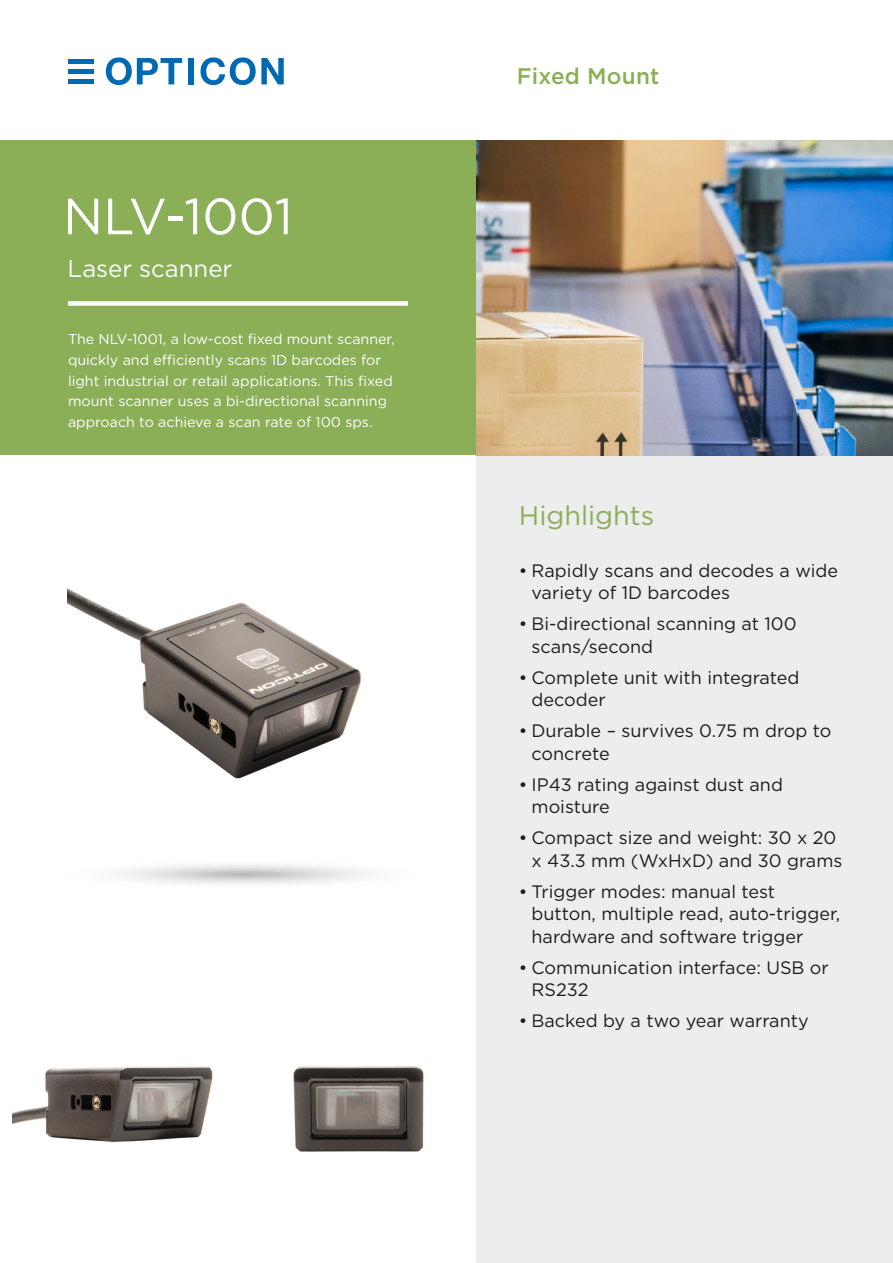
<style>
.page{position:relative;width:893px;height:1263px;background:#fff}
.page>*{position:absolute;margin:0;border:0;box-sizing:border-box;transform-origin:0 0}
.t1{font:50.85px "Gotham";color:#fff}
.t2{font:27px "Gotham";color:#8aaf57}
.t3{font:24px "Gotham";color:#fff}
.t4{font:500 22.5px "Gotham";letter-spacing:.01em;color:#8aaf57}
.t5{font:18px/22.5px "Gotham";color:#1d1d1b}
.t6{font:14.25px/20.7px "Gotham";color:#fff}
</style>
<div class="page">
<div style="left:476px;top:455px;width:417px;height:808px;background:#ededed"></div>
<div style="left:0;top:140px;width:476px;height:315px;background:#8aaf57"></div>
<div style="left:68px;top:301px;width:340px;height:5px;background:#fff"></div>
<img style="left:293px;top:1066px;width:131px;height:86px">
<img style="left:13px;top:1066px;width:200px;height:76px">
<img style="left:68px;top:588px;width:293px;height:191px">
<img style="left:476px;top:140px;width:417px;height:315px">
<div style="left:68px;top:59px;width:25px;height:5px;background:#0069b4"></div>
<div style="left:68px;top:69px;width:25px;height:5px;background:#0069b4"></div>
<div style="left:68px;top:79px;width:25px;height:5px;background:#0069b4"></div>
<svg style="left:106px;top:57px;width:76px;height:28px"></svg>
<div style="left:188px;top:58px;width:6px;height:26px;background:#0069b4"></div>
<svg style="left:200px;top:57px;width:84px;height:28px"></svg>
<p class="t1" style="left:63px;top:184px;width:231px">NLV-1001</p>
<p class="t3" style="left:67px;top:253px;width:166px">Laser scanner</p>
<p class="t6" style="left:68px;top:329px;width:328px">The NLV-1001, a low-cost fixed mount scanner, quickly and efficiently scans 1D barcodes for light industrial or retail applications. This fixed mount scanner uses a bi-directional scanning approach to achieve a scan rate of 100 sps.</p>
<p class="t4" style="left:517px;top:61px;width:144px">Fixed Mount</p>
<p class="t2" style="left:519px;top:498px;width:137px">Highlights</p>
<p class="t5" style="left:531px;top:559px;width:308px;text-indent:-13px">• Rapidly scans and decodes a wide variety of 1D barcodes</p>
<p class="t5" style="left:531px;top:612px;width:267px;text-indent:-13px">• Bi-directional scanning at 100 scans/second</p>
<p class="t5" style="left:531px;top:666px;width:270px;text-indent:-13px">• Complete unit with integrated decoder</p>
<p class="t5" style="left:531px;top:719px;width:301px;text-indent:-13px">• Durable – survives 0.75 m drop to concrete</p>
<p class="t5" style="left:531px;top:773px;width:253px;text-indent:-13px">• IP43 rating against dust and moisture</p>
<p class="t5" style="left:531px;top:826px;width:312px;text-indent:-13px">• Compact size and weight: 30 x 20 x 43.3 mm (WxHxD) and 30 grams</p>
<p class="t5" style="left:531px;top:880px;width:310px;text-indent:-13px">• Trigger modes: manual test button, multiple read, auto-trigger, hardware and software trigger</p>
<p class="t5" style="left:531px;top:956px;width:299px;text-indent:-13px">• Communication interface: USB or<br>RS232</p>
<p class="t5" style="left:519px;top:1009px;width:291px">• Backed by a two year warranty</p>
</div>
